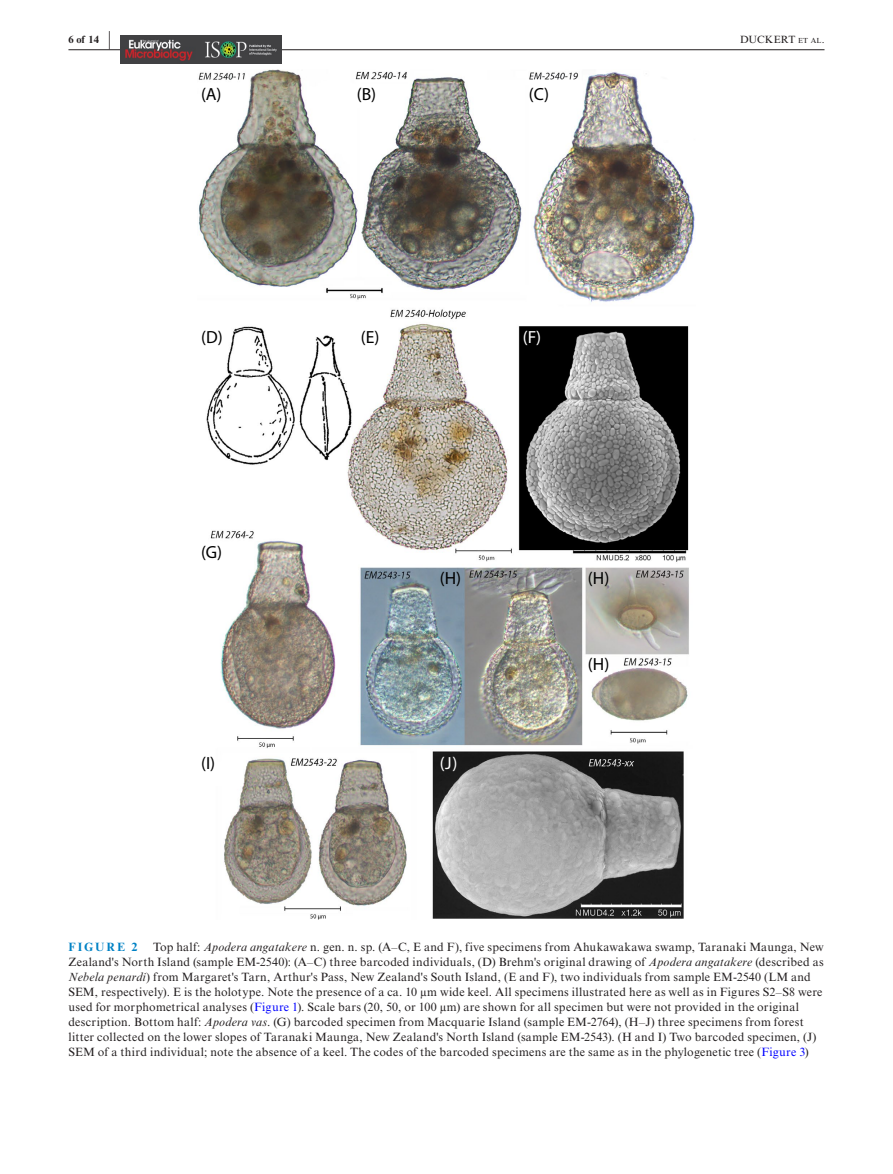
<style>
.page{position:relative;width:893px;height:1174px;background:#fff}
.page>*{position:absolute;margin:0;border:0;box-sizing:border-box;transform-origin:0 0}
.t1{font:17.55px "Myriad Pro";color:#000}
.t2{font:17.55px "Myriad Pro";color:#fff}
.t3{font:12px/15px "Times New Roman MT Std";letter-spacing:.02em;color:#231f20}
.t4{font:700 12px "Times New Roman MT Std";letter-spacing:.175em;color:#0082c5}
.t5{font:10.5px "Times New Roman MT Std";letter-spacing:-.005em;color:#231f20}
.t6{font:700 10.5px "Times New Roman MT Std";color:#231f20}
.s1{font-size:20.25px}
.s2{font-size:7.35px}
.s3{font-style:italic}
.s4{font-family:"Times New Roman"}
.s5{color:#00f}
</style>
<div class="page">
<hr style="left:68px;top:49px;width:756px;height:1px;background:#231f20">
<img style="left:121px;top:36px;width:160px;height:28px">
<img style="left:198px;top:69px;width:497px;height:850px">
<p class="t6" style="left:68px;top:33px;width:43px">6 of 14 <span class="s1">|</span></p>
<p class="t5" style="left:740px;top:33px;width:86px">DUCKERT <span class="s2">et al</span>.</p>
<h1 class="t1" style="left:201px;top:83px;width:22px">(A)</h1>
<h1 class="t1" style="left:357px;top:83px;width:21px">(B)</h1>
<h1 class="t1" style="left:529px;top:83px;width:22px">(C)</h1>
<h1 class="t1" style="left:201px;top:326px;width:23px">(D)</h1>
<h1 class="t1" style="left:361px;top:326px;width:20px">(E)</h1>
<h1 class="t2" style="left:523px;top:326px;width:20px">(F)</h1>
<h1 class="t1" style="left:201px;top:541px;width:23px">(G)</h1>
<h1 class="t1" style="left:440px;top:567px;width:23px">(H)</h1>
<h1 class="t1" style="left:201px;top:752px;width:16px">(I)</h1>
<h1 class="t2" style="left:440px;top:752px;width:19px">(J)</h1>
<h1 class="t1" style="left:588px;top:567px;width:23px">(H)</h1>
<h1 class="t1" style="left:588px;top:653px;width:23px">(H)</h1>
<p class="t3" style="left:68px;top:939px;width:757px;text-indent:85px">Top half: <span class="s3">Apodera angatakere</span> n. gen. n. sp. (A–C, E and F), five specimens from Ahukawakawa swamp, Taranaki Maunga, New Zealand's North Island (sample EM-2540): (A–C) three barcoded individuals, (D) Brehm's original drawing of <span class="s3">Apodera angatakere</span> (described as <span class="s3">Nebela penardi</span>) from Margaret's Tarn, Arthur's Pass, New Zealand's South Island, (E and F), two individuals from sample EM-2540 (LM and SEM, respectively). E is the holotype. Note the presence of a ca. 10 <span class="s4">µ</span>m wide keel. All specimens illustrated here as well as in Figures S2–S8 were used for morphometrical analyses (<span class="s5">Figure 1</span>). Scale bars (20, 50, or 100 <span class="s4">µ</span>m) are shown for all specimen but were not provided in the original description. Bottom half: <span class="s3">Apodera vas</span>. (G) barcoded specimen from Macquarie Island (sample EM-2764), (H–J) three specimens from forest litter collected on the lower slopes of Taranaki Maunga, New Zealand's North Island (sample EM-2543). (H and I) Two barcoded specimen, (J)<br>SEM of a third individual; note the absence of a keel. The codes of the barcoded specimens are the same as in the phylogenetic tree (<span class="s5">Figure 3</span>)</p>
<p class="t4" style="left:68px;top:939px;width:71px">FIGURE 2</p>
</div>
